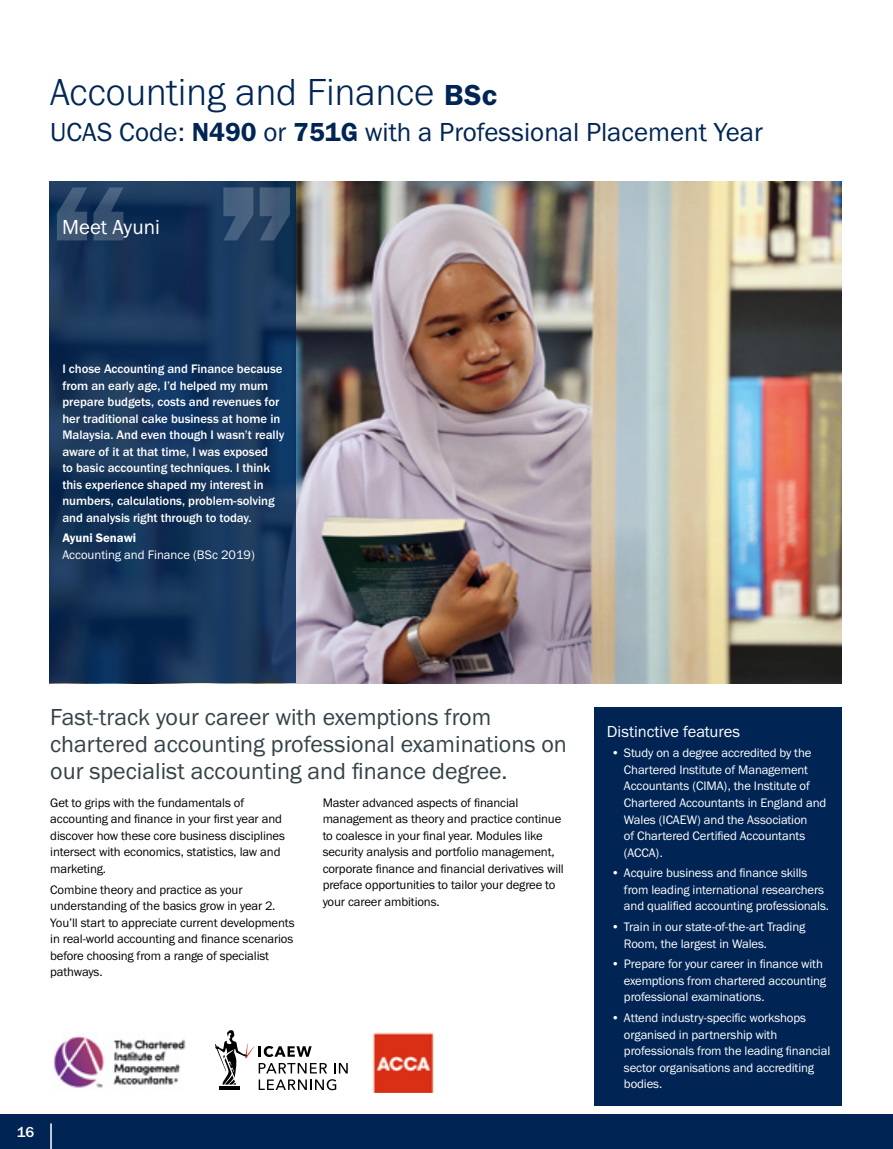
<style>
.page{position:relative;width:893px;height:1149px;background:#fff}
.page>*{position:absolute;margin:0;border:0;box-sizing:border-box;transform-origin:0 0}
.t1{font:300 39px "Franklin Gothic URW";color:#002554}
.t2{font:27px "Franklin Gothic URW Boo";color:#002554}
.Body_copy{font:24px/27px "Franklin Gothic URW Boo";color:#354248}
.t3{font:21px "Franklin Gothic URW Boo";color:#fff}
.t4{font:16.5px "Franklin Gothic URW Boo";letter-spacing:-.005em;color:#fff}
.t5{font:500 15px "Franklin Gothic URW";color:#fff}
.Body_copy-2{font:12.75px/16.5px "Franklin Gothic URW Boo";letter-spacing:-.01em;color:#fff}
.t6{font:12.75px/16.5px "Franklin Gothic URW Boo";letter-spacing:-.01em;color:#000}
.Body_copy-3{font:500 12.75px/16.5px "Franklin Gothic URW";letter-spacing:-.005em;color:#fff}
.Body_copy-4{font:12.75px "Franklin Gothic URW Dem";letter-spacing:-.005em;color:#fff}
.s1{font-family:"Franklin Gothic URW Dem";font-weight:400;font-size:30px}
.s2{font-family:"Franklin Gothic URW Dem"}
</style>
<div class="page">
<div style="left:0;top:1114px;width:893px;height:34px;background:#002554"></div>
<hr style="left:50px;top:1123px;width:2px;height:25px;background:#fff">
<img style="left:296px;top:181px;width:545px;height:501px">
<div style="left:594px;top:707px;width:247px;height:399px;background:#002554"></div>
<svg style="left:49px;top:181px;width:247px;height:501px;background:#15345a"></svg>
<svg style="left:57px;top:187px;width:66px;height:53px;background:#314b6c"></svg>
<svg style="left:223px;top:187px;width:67px;height:53px;background:#385371"></svg>
<img style="left:372px;top:1032px;width:62px;height:60px">
<img style="left:54px;top:1035px;width:132px;height:53px">
<svg style="left:215px;top:1030px;width:133px;height:59px"></svg>
<p class="t1" style="left:50px;top:67px;width:448px">Accounting and Finance <span class="s1">BSc</span></p>
<p class="t2" style="left:50px;top:115px;width:714px">UCAS Code: <span class="s2">N490</span> or <span class="s2">751G</span> with a Professional Placement Year</p>
<p class="t3" style="left:62px;top:214px;width:99px">Meet Ayuni</p>
<p class="Body_copy-3" style="left:62px;top:360px;width:223px">I chose Accounting and Finance because from an early age, I’d helped my mum prepare budgets, costs and revenues for her traditional cake business at home in Malaysia. And even though I wasn’t really aware of it at that time, I was exposed<br>to basic accounting techniques. I think this experience shaped my interest in numbers, calculations, problem-solving and analysis right through to today.</p>
<p class="Body_copy-4" style="left:62px;top:530px;width:75px">Ayuni Senawi</p>
<p class="Body_copy-2" style="left:62px;top:546px;width:194px">Accounting and Finance (BSc 2019)</p>
<p class="Body_copy" style="left:50px;top:702px;width:518px">Fast-track your career with exemptions from chartered accounting professional examinations on our specialist accounting and finance degree.</p>
<p class="t6" style="left:50px;top:793px;width:236px">Get to grips with the fundamentals of accounting and finance in your first year and discover how these core business disciplines intersect with economics, statistics, law and marketing.</p>
<p class="t6" style="left:50px;top:880px;width:246px">Combine theory and practice as your understanding of the basics grow in year 2.<br>You’ll start to appreciate current developments in real-world accounting and finance scenarios before choosing from a range of specialist pathways.</p>
<p class="t6" style="left:323px;top:793px;width:243px">Master advanced aspects of financial management as theory and practice continue to coalesce in your final year. Modules like security analysis and portfolio management, corporate finance and financial derivatives will preface opportunities to tailor your degree to your career ambitions.</p>
<p class="t5" style="left:17px;top:1122px;width:19px">186</p>
<p class="t4" style="left:607px;top:720px;width:135px">Distinctive features</p>
<p class="Body_copy-2" style="left:624px;top:744px;width:204px;text-indent:-13px">• Study on a degree accredited by the<br>Chartered Institute of Management<br>Accountants (CIMA), the Institute of<br>Chartered Accountants in England and<br>Wales (ICAEW) and the Association<br>of Chartered Certified Accountants (ACCA).</p>
<p class="Body_copy-2" style="left:624px;top:864px;width:207px;text-indent:-13px">• Acquire business and finance skills from leading international researchers and qualified accounting professionals.</p>
<p class="Body_copy-2" style="left:624px;top:918px;width:183px;text-indent:-13px">• Train in our state-of-the-art Trading<br>Room, the largest in Wales.</p>
<p class="Body_copy-2" style="left:624px;top:955px;width:204px;text-indent:-13px">• Prepare for your career in finance with exemptions from chartered accounting professional examinations.</p>
<p class="Body_copy-2" style="left:624px;top:1009px;width:208px;text-indent:-13px">• Attend industry-specific workshops organised in partnership with professionals from the leading financial sector organisations and accrediting bodies.</p>
</div>
